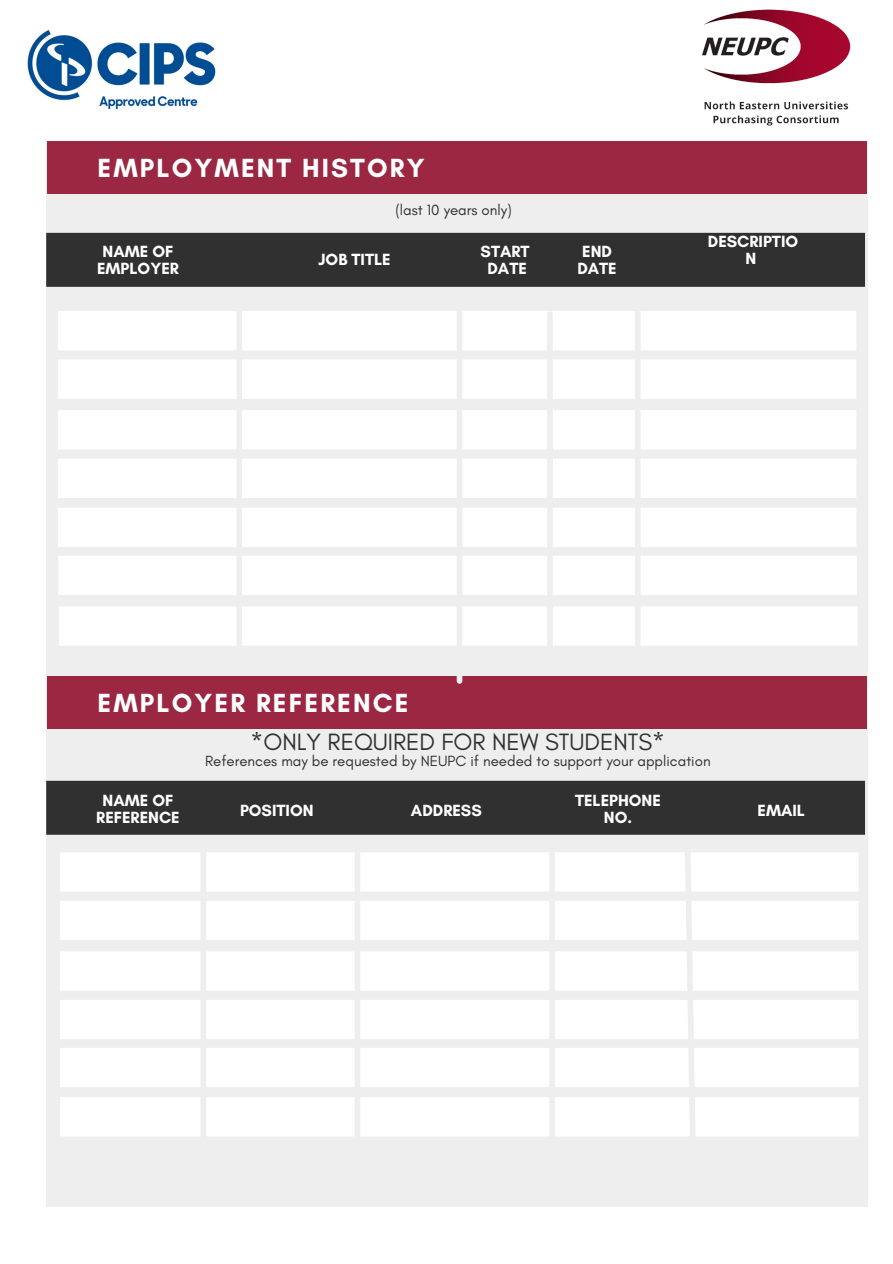
<style>
.page{position:relative;width:893px;height:1264px;background:#fff}
.page>*{position:absolute;margin:0;border:0;box-sizing:border-box;transform-origin:0 0}
.t1{font:700 26.7px "Glacial Indifference";letter-spacing:.08em;color:#fff}
.t2{font:24px "Glacial Indifference";color:#303030}
.t3{font:700 16.5px/16.8px "Glacial Indifference";color:#fff;text-align:center}
.t4{font:15px "Glacial Indifference";color:#303030}
</style>
<div class="page">
<div style="left:46px;top:142px;width:821px;height:1064px;background:#eee"></div>
<div style="left:47px;top:676px;width:820px;height:53px;background:#9b2743"></div>
<div style="left:46px;top:233px;width:818px;height:54px;background:#303030"></div>
<div style="left:58px;top:311px;width:798px;height:39px;background:#fff"></div>
<div style="left:58px;top:359px;width:798px;height:40px;background:#fff"></div>
<div style="left:58px;top:410px;width:798px;height:39px;background:#fff"></div>
<div style="left:58px;top:458px;width:798px;height:40px;background:#fff"></div>
<div style="left:58px;top:507px;width:798px;height:40px;background:#fff"></div>
<div style="left:59px;top:606px;width:798px;height:39px;background:#fff"></div>
<div style="left:58px;top:555px;width:798px;height:40px;background:#fff"></div>
<div style="left:236px;top:306px;width:6px;height:350px;background:#eee"></div>
<div style="left:456px;top:306px;width:6px;height:375px;background:#eee"></div>
<div style="left:547px;top:314px;width:5px;height:342px;background:#eee"></div>
<div style="left:635px;top:306px;width:5px;height:350px;background:#eee"></div>
<div style="left:47px;top:142px;width:820px;height:52px;background:#9b2743"></div>
<div style="left:46px;top:780px;width:818px;height:54px;background:#303030"></div>
<div style="left:60px;top:852px;width:798px;height:39px;background:#fff"></div>
<div style="left:60px;top:900px;width:798px;height:40px;background:#fff"></div>
<div style="left:60px;top:951px;width:798px;height:39px;background:#fff"></div>
<div style="left:60px;top:999px;width:798px;height:40px;background:#fff"></div>
<div style="left:60px;top:1047px;width:798px;height:40px;background:#fff"></div>
<div style="left:60px;top:1096px;width:798px;height:40px;background:#fff"></div>
<div style="left:200px;top:838px;width:6px;height:305px;background:#eee"></div>
<div style="left:354px;top:844px;width:6px;height:299px;background:#eee"></div>
<div style="left:549px;top:845px;width:6px;height:313px;background:#eee"></div>
<svg style="left:682px;top:852px;width:16px;height:284px"></svg>
<img style="left:702px;top:9px;width:149px;height:117px">
<img style="left:27px;top:29px;width:189px;height:80px">
<p class="t1" style="left:97px;top:152px;width:328px">EMPLOYMENT HISTORY</p>
<p class="t4" style="left:395px;top:201px;width:118px">(last 10 years only)</p>
<p class="t3" style="left:97px;top:242px;width:83px">NAME OF<br>EMPLOYER</p>
<p class="t3" style="left:318px;top:251px;width:74px">JOB TITLE</p>
<p class="t3" style="left:480px;top:242px;width:50px">START</p>
<p class="t3" style="left:487px;top:259px;width:41px">DATE</p>
<p class="t3" style="left:582px;top:242px;width:31px">END</p>
<p class="t3" style="left:577px;top:259px;width:41px">DATE</p>
<p class="t3" style="left:707px;top:233px;width:92px">DESCRIPTIO<br>N</p>
<p class="t1" style="left:97px;top:686px;width:312px">EMPLOYER REFERENCE</p>
<p class="t2" style="left:251px;top:727px;width:416px">*ONLY REQUIRED FOR NEW STUDENTS*</p>
<p class="t4" style="left:205px;top:752px;width:507px">References may be requested by NEUPC if needed to support your application</p>
<p class="t3" style="left:96px;top:792px;width:85px">NAME OF<br>REFERENCE</p>
<p class="t3" style="left:240px;top:801px;width:75px">POSITION</p>
<p class="t3" style="left:411px;top:801px;width:72px">ADDRESS</p>
<p class="t3" style="left:575px;top:792px;width:87px">TELEPHONE<br>NO.</p>
<p class="t3" style="left:757px;top:801px;width:49px">EMAIL</p>
</div>
